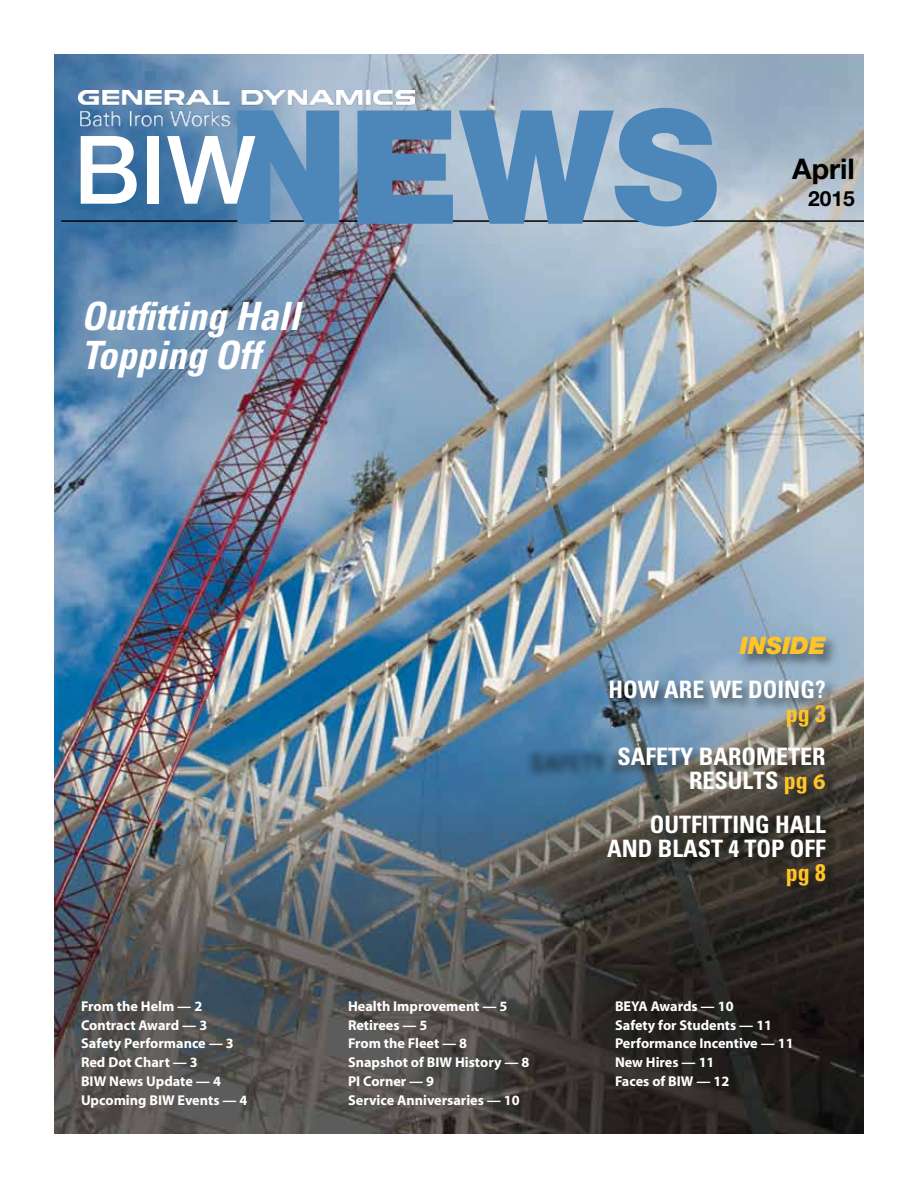
<style>
.page{position:relative;width:918px;height:1188px;background:#fff}
.page>*{position:absolute;margin:0;border:0;box-sizing:border-box;transform-origin:0 0}
.t1{font:900 158.55px "Helvetica Neue";color:#4d86b9}
.t2{font:italic 700 condensed 39px/39px "Univers";color:#fff}
.t3{font:700 28.5px "Helvetica Neue";color:#000}
.t4{font:700 condensed 24px/24px "Univers";color:#fff;text-align:right}
.t5{font:italic 900 24px "Helvetica Neue";color:#ffc425}
.t6{font:700 condensed 24px "Univers";color:#ffc425}
.t7{font:700 21px "Helvetica Neue";color:#000}
.t8{font:700 14.25px/18.8px "Myriad";color:#fff}
.s1{font-weight:500;font-size:94.8px;color:#fff}
.s2{color:#ffc425}
.s3{font-family:"Myriad Pro";font-stretch:normal;font-size:22.5px;color:#ffc425}
</style>
<div class="page">
<img style="left:54px;top:54px;width:810px;height:1080px">
<img style="left:78px;top:90px;width:336px;height:40px">
<hr style="left:61px;top:220px;width:803px;height:2px;background:#000">
<div style="left:524px;top:635px;width:316px;height:266px;background:#000;opacity:.5"></div>
<h1 class="t1" style="left:74px;top:73px;width:647px"><span class="s1">BIW</span>NEWS</h1>
<h2 class="t2" style="left:81px;top:296px;width:220px">Outfitting Hall<br>Topping Off</h2>
<h3 class="t3" style="left:792px;top:151px;width:64px">April</h3>
<h3 class="t7" style="left:808px;top:185px;width:48px">2015</h3>
<h3 class="t5" style="left:740px;top:631px;width:87px">INSIDE</h3>
<h3 class="t4" style="left:608px;top:677px;width:219px">HOW ARE WE DOING?</h3>
<h3 class="t6" style="left:786px;top:698px;width:41px">pg 3</h3>
<h3 class="t4" style="left:618px;top:744px;width:210px">SAFETY BAROMETER<br>RESULTS <span class="s2">pg</span> <span class="s3">6</span></h3>
<h3 class="t4" style="left:607px;top:812px;width:220px">OUTFITTING HALL<br>AND BLAST 4 TOP OFF</h3>
<h3 class="t6" style="left:786px;top:857px;width:41px">pg 8</h3>
<p class="t8" style="left:81px;top:997px;width:168px">From the Helm — 2<br>Contract Award — 3<br>Safety Performance — 3<br>Red Dot Chart — 3<br>BIW News Update — 4<br>Upcoming BIW Events — 4</p>
<p class="t8" style="left:348px;top:997px;width:183px">Health Improvement — 5<br>Retirees — 5<br>From the Fleet — 8<br>Snapshot of BIW History — 8<br>PI Corner — 9<br>Service Anniversaries — 10</p>
<p class="t8" style="left:615px;top:997px;width:180px">BEYA Awards — 10<br>Safety for Students — 11<br>Performance Incentive — 11<br>New Hires — 11<br>Faces of BIW — 12</p>
</div>
